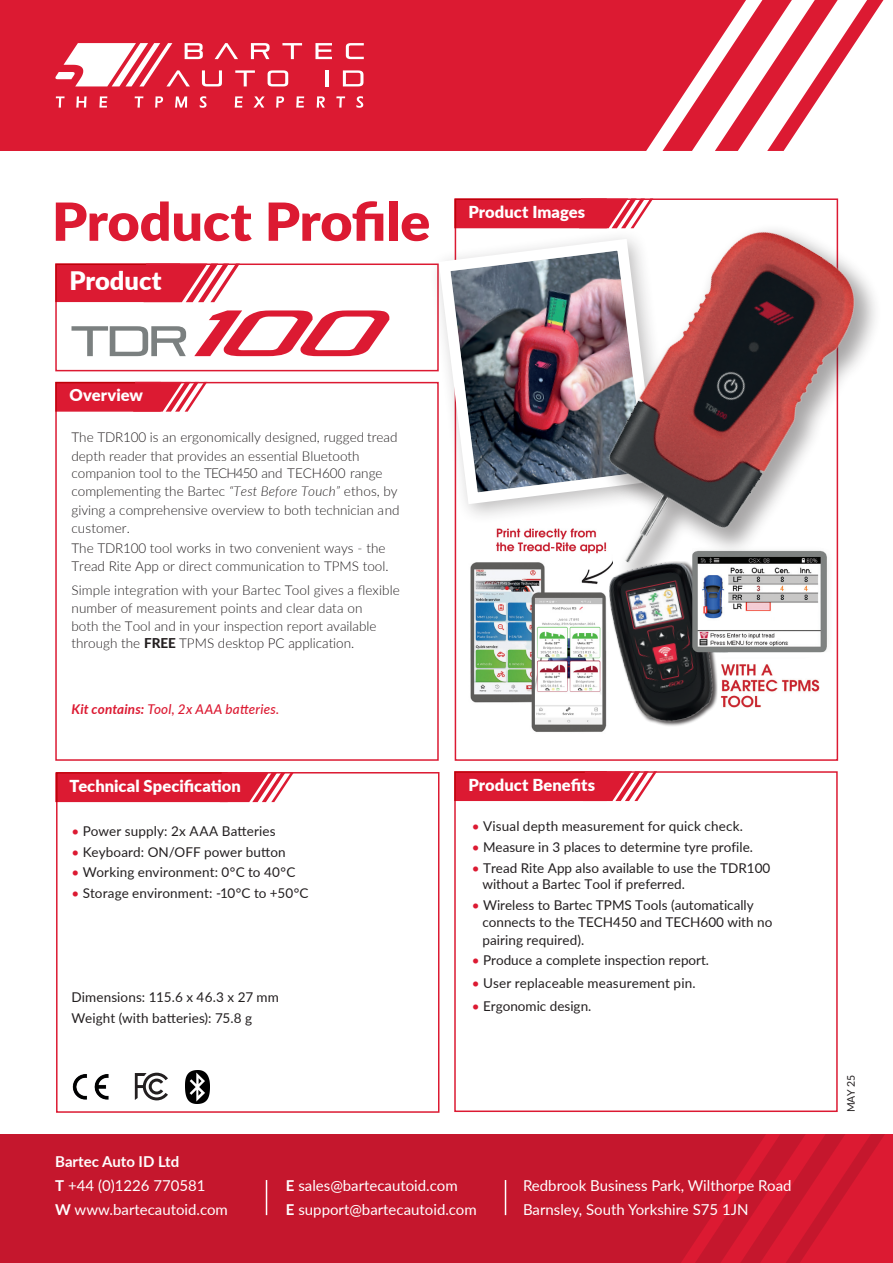
<style>
.page{position:relative;width:893px;height:1263px;background:#fff}
.page>*{position:absolute;margin:0;border:0;box-sizing:border-box;transform-origin:0 0}
.t1{font:900 52.5px "Lato";letter-spacing:-.01em;color:#dc1a32;scale:1.06 1}
.t2{font:900 25.5px "Lato";color:#fff}
.t3{font:900 16.5px "Lato";letter-spacing:.005em;color:#fff}
.t4{font:15px/24px "Lato";color:#fff}
.t5{font:700 15px "Lato";color:#fff}
.t6{font:13.5px/17.2px "Lato";color:#231f20}
.t7{font:300 13.5px/18.3px "Lato";color:#231f20}
.t8{font:italic 500 13.5px "Lato";letter-spacing:.015em;color:#dc1a32}
.t9{font:10.5px "Lato";color:#231f20}
.s1{font-style:italic}
.s2{font-weight:800}
.s3{font-weight:700}
.s4{color:#dc1a32}
</style>
<div class="page">
<img style="left:470px;top:528px;width:133px;height:204px">
<img style="left:596px;top:654px;width:122px;height:77px">
<div style="left:0;top:1134px;width:686px;height:129px;background:#c5172d"></div>
<svg style="left:686px;top:1134px;width:199px;height:129px;background:#d0182f"></svg>
<hr style="left:266px;top:1180px;width:1px;height:35px;background:#fff">
<hr style="left:505px;top:1180px;width:1px;height:35px;background:#fff">
<div style="left:0;top:0;width:610px;height:151px;background:#dc1a32"></div>
<svg style="left:610px;top:0;width:273px;height:151px"></svg>
<svg style="left:315px;top:43px;width:17px;height:16px"></svg>
<svg style="left:346px;top:43px;width:18px;height:16px"></svg>
<svg style="left:55px;top:43px;width:247px;height:43px"></svg>
<hr style="left:325px;top:70px;width:3px;height:16px;background:#fff">
<svg style="left:343px;top:70px;width:20px;height:16px"></svg>
<svg style="left:56px;top:96px;width:9px;height:12px"></svg>
<svg style="left:76px;top:96px;width:11px;height:12px"></svg>
<svg style="left:99px;top:96px;width:8px;height:12px"></svg>
<svg style="left:135px;top:96px;width:8px;height:12px"></svg>
<svg style="left:155px;top:96px;width:8px;height:12px"></svg>
<svg style="left:175px;top:96px;width:12px;height:12px"></svg>
<svg style="left:200px;top:96px;width:7px;height:12px"></svg>
<svg style="left:235px;top:96px;width:8px;height:12px"></svg>
<svg style="left:253px;top:96px;width:12px;height:12px"></svg>
<svg style="left:276px;top:96px;width:8px;height:12px"></svg>
<svg style="left:296px;top:96px;width:8px;height:12px"></svg>
<svg style="left:317px;top:96px;width:8px;height:12px"></svg>
<svg style="left:336px;top:96px;width:9px;height:12px"></svg>
<svg style="left:356px;top:96px;width:7px;height:12px"></svg>
<div style="left:55px;top:263px;width:384px;height:108px;border:2px solid #dc1a32"></div>
<div style="left:55px;top:263px;width:125px;height:39px;background:#dc1a32;border:2px solid #dc1a32"></div>
<svg style="left:144px;top:263px;width:96px;height:39px"></svg>
<img style="left:72px;top:1074px;width:37px;height:26px">
<svg style="left:135px;top:1073px;width:33px;height:27px"></svg>
<div style="left:428px;top:228px;width:249px;height:297px;background:#231f20;opacity:.3"></div>
<svg style="left:433px;top:233px;width:79px;height:277px"></svg>
<svg style="left:72px;top:326px;width:114px;height:30px"></svg>
<svg style="left:194px;top:310px;width:195px;height:46px"></svg>
<img style="left:512px;top:198px;width:363px;height:456px">
<div style="left:454px;top:771px;width:384px;height:341px;border:2px solid #dc1a32"></div>
<div style="left:454px;top:198px;width:153px;height:30px;background:#dc1a32;border:2px solid #dc1a32"></div>
<div style="left:454px;top:771px;width:153px;height:30px;background:#dc1a32;border:2px solid #dc1a32"></div>
<svg style="left:583px;top:771px;width:74px;height:30px"></svg>
<svg style="left:579px;top:198px;width:74px;height:30px"></svg>
<div style="left:55px;top:382px;width:384px;height:379px;border:2px solid #dc1a32"></div>
<div style="left:55px;top:382px;width:106px;height:30px;background:#dc1a32;border:2px solid #dc1a32"></div>
<svg style="left:133px;top:382px;width:74px;height:30px"></svg>
<div style="left:56px;top:772px;width:383px;height:341px;border:2px solid #dc1a32"></div>
<div style="left:55px;top:772px;width:173px;height:30px;background:#dc1a32;border:2px solid #dc1a32"></div>
<svg style="left:220px;top:772px;width:74px;height:30px"></svg>
<img style="left:720px;top:664px;width:100px;height:44px">
<img style="left:186px;top:1071px;width:23px;height:32px">
<p class="t1" style="left:52px;top:182px;width:359px">Product Profile</p>
<p class="t2" style="left:70px;top:262px;width:94px">Product</p>
<p class="t3" style="left:70px;top:383px;width:75px">Overview</p>
<p class="t7" style="left:72px;top:427px;width:328px;line-height:18.8px">The TDR100 is an ergonomically designed, rugged tread depth reader that provides an essential Bluetooth</p>
<p class="t7" style="left:72px;top:463px;width:330px">companion tool to the TECH450 and TECH600 range complementing the Bartec <span class="s1">“Test Before Touch”</span> ethos, by giving a comprehensive overview to both technician and customer.</p>
<p class="t7" style="left:72px;top:539px;width:319px">The TDR100 tool works in two convenient ways - the<br>Tread Rite App or direct communication to TPMS tool.</p>
<p class="t7" style="left:72px;top:581px;width:330px;line-height:17.7px">Simple integration with your Bartec Tool gives a flexible number of measurement points and clear data on<br>both the Tool and in your inspection report available through the <span class="s2">FREE</span> TPMS desktop PC application.</p>
<p class="t8" style="left:72px;top:699px;width:209px"><span class="s3">Kit contains:</span> Tool, 2x AAA batteries.</p>
<p class="t3" style="left:70px;top:773px;width:173px">Technical Specification</p>
<p class="t6" style="left:72px;top:822px;width:206px"><span class="s4">•</span> Power supply: 2x AAA Batteries</p>
<p class="t6" style="left:72px;top:842px;width:216px"><span class="s4">•</span> Keyboard: ON/OFF power button</p>
<p class="t6" style="left:72px;top:863px;width:225px"><span class="s4">•</span> Working environment: 0°C to 40°C</p>
<p class="t6" style="left:72px;top:884px;width:239px"><span class="s4">•</span> Storage environment: -10°C to +50°C</p>
<p class="t6" style="left:72px;top:988px;width:209px">Dimensions: 115.6 x 46.3 x 27 mm</p>
<p class="t6" style="left:72px;top:1008px;width:182px">Weight (with batteries): 75.8 g</p>
<p class="t3" style="left:468px;top:199px;width:118px">Product Images</p>
<p class="t3" style="left:468px;top:772px;width:128px">Product Benefits</p>
<p class="t6" style="left:472px;top:817px;width:273px"><span class="s4">•</span> Visual depth measurement for quick check.</p>
<p class="t6" style="left:472px;top:838px;width:283px"><span class="s4">•</span> Measure in 3 places to determine tyre profile.</p>
<p class="t6" style="left:482px;top:859px;width:289px;line-height:16.5px;text-indent:-11px"><span class="s4">•</span> Tread Rite App also available to use the TDR100 without a Bartec Tool if preferred.</p>
<p class="t6" style="left:482px;top:896px;width:292px;text-indent:-11px"><span class="s4">•</span> Wireless to Bartec TPMS Tools (automatically connects to the TECH450 and TECH600 with no pairing required).</p>
<p class="t6" style="left:472px;top:951px;width:239px"><span class="s4">•</span> Produce a complete inspection report.</p>
<p class="t6" style="left:472px;top:974px;width:225px"><span class="s4">•</span> User replaceable measurement pin.</p>
<p class="t6" style="left:472px;top:997px;width:121px"><span class="s4">•</span> Ergonomic design.</p>
<p class="t5" style="left:55px;top:1150px;width:126px">Bartec Auto ID Ltd</p>
<p class="t4" style="left:55px;top:1172px;width:152px"><span class="s3">T</span> +44 (0)1226 770581</p>
<p class="t4" style="left:55px;top:1196px;width:174px"><span class="s3">W</span> www.bartecautoid.com</p>
<p class="t4" style="left:286px;top:1172px;width:192px"><span class="s3">E</span> sales@bartecautoid.com<br><span class="s3">E</span> support@bartecautoid.com</p>
<p class="t4" style="left:523px;top:1172px;width:270px">Redbrook Business Park, Wilthorpe Road</p>
<p class="t4" style="left:523px;top:1196px;width:227px">Barnsley, South Yorkshire S75 1JN</p>
<p class="t9" style="left:843px;top:1112px;width:39px;rotate:-90deg">MAY 25</p>
</div>
